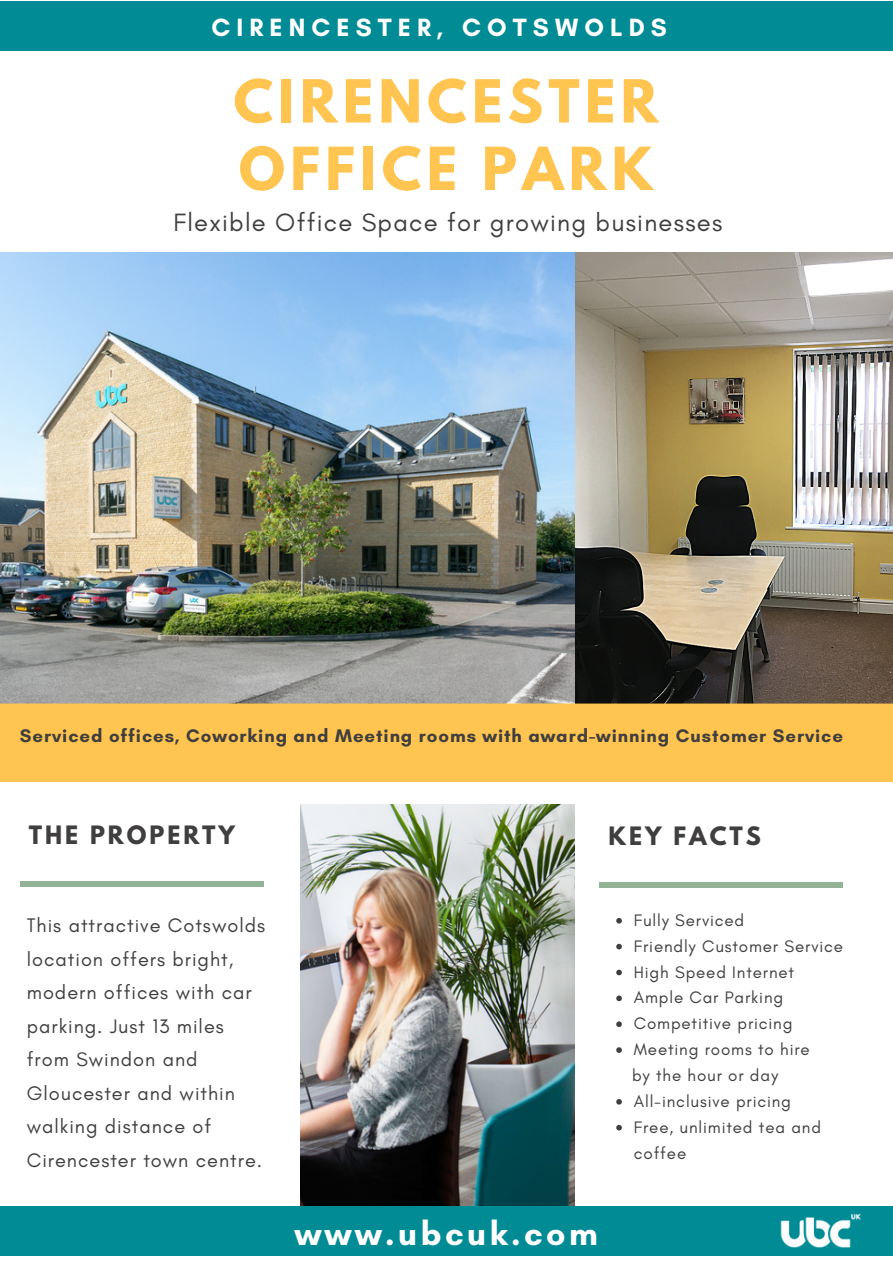
<style>
.page{position:relative;width:893px;height:1264px;background:#fff}
.page>*{position:absolute;margin:0;border:0;box-sizing:border-box;transform-origin:0 0}
.t1{font:700 52.5px/67.5px "League Spartan";letter-spacing:.1em;color:#ffc550}
.t2{font:700 33.9px "Glacial Indifference";letter-spacing:.1em;color:#fff}
.t3{font:25.5px "Glacial Indifference";letter-spacing:.05em;color:#403e3e}
.t4{font:700 25.5px "Glacial Indifference";letter-spacing:.24em;color:#fff}
.t5{font:700 22.5px "League Spartan";letter-spacing:.13em;color:#403e3e}
.t6{font:19.95px/33.5px "Glacial Indifference";letter-spacing:.05em;color:#403e3e}
.t7{font:700 18.6px "Glacial Indifference";letter-spacing:.05em;color:#403e3e}
.t8{font:16.95px/25.8px "Glacial Indifference";letter-spacing:.05em;color:#403e3e}
</style>
<div class="page">
<img style="left:300px;top:804px;width:274px;height:402px">
<img style="left:0;top:252px;width:892px;height:451px">
<div style="left:21px;top:880px;width:243px;height:6px;background:#92b396"></div>
<div style="left:599px;top:882px;width:243px;height:6px;background:#92b396"></div>
<div style="left:0;top:1206px;width:892px;height:49px;background:#008b95"></div>
<div style="left:0;top:2px;width:892px;height:49px;background:#008b95"></div>
<img style="left:770px;top:1213px;width:101px;height:43px">
<div style="left:0;top:703px;width:892px;height:79px;background:#ffc550"></div>
<svg style="left:616px;top:918px;width:5px;height:5px"></svg>
<svg style="left:616px;top:943px;width:5px;height:6px"></svg>
<svg style="left:616px;top:969px;width:5px;height:6px"></svg>
<svg style="left:616px;top:995px;width:5px;height:6px"></svg>
<svg style="left:616px;top:1021px;width:5px;height:6px"></svg>
<svg style="left:616px;top:1047px;width:5px;height:5px"></svg>
<svg style="left:616px;top:1099px;width:5px;height:5px"></svg>
<svg style="left:616px;top:1124px;width:5px;height:6px"></svg>
<h3 class="t4" style="left:211px;top:12px;width:457px">CIRENCESTER, COTSWOLDS</h3>
<h1 class="t1" style="left:233px;top:74px;width:426px">CIRENCESTER<br>OFFICE PARK</h1>
<h3 class="t3" style="left:173px;top:207px;width:550px">Flexible Office Space for growing businesses</h3>
<p class="t7" style="left:20px;top:724px;width:824px">Serviced offices, Coworking and Meeting rooms with award-winning Customer Service</p>
<h3 class="t5" style="left:29px;top:823px;width:208px">THE PROPERTY</h3>
<h3 class="t5" style="left:608px;top:824px;width:154px">KEY FACTS</h3>
<p class="t6" style="left:27px;top:908px;width:240px">This attractive Cotswolds location offers bright, modern offices with car parking. Just 13 miles from Swindon and<br>Gloucester and within walking distance of<br>Cirencester town centre.</p>
<p class="t8" style="left:633px;top:907px;width:211px">Fully Serviced<br>Friendly Customer Service<br>High Speed Internet<br>Ample Car Parking<br>Competitive pricing<br>Meeting rooms to hire</p>
<p class="t8" style="left:632px;top:1062px;width:147px">by the hour or day</p>
<p class="t8" style="left:633px;top:1088px;width:189px">All-inclusive pricing<br>Free, unlimited tea and coffee</p>
<h2 class="t2" style="left:295px;top:1212px;width:304px">www.ubcuk.com</h2>
</div>
